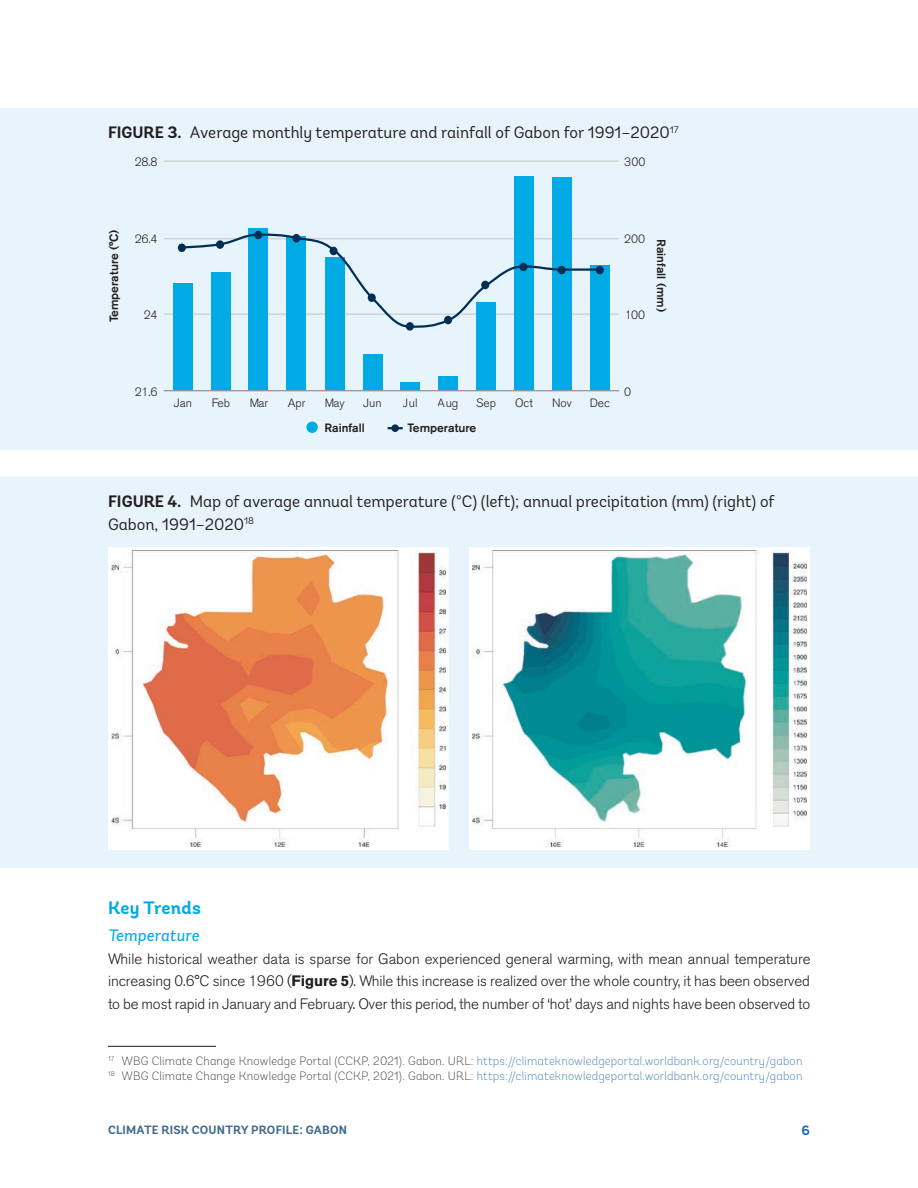
<style>
.page{position:relative;width:918px;height:1188px;background:#fff}
.page>*{position:absolute;margin:0;border:0;box-sizing:border-box;transform-origin:0 0}
.t1{font:700 18px "Andes";letter-spacing:.02em;color:#00abe5}
.t2{font:16.5px/22.5px "Andes";color:#231f20}
.t3{font:italic 16.5px "Andes";letter-spacing:.02em;color:#00abe5}
.t4{font:300 15px/22.5px "Akzidenz Grotesk BE";letter-spacing:-.005em;color:#231f20;text-align:justify}
.t5{font:700 13.5px "Andes";color:#236bad}
.t6{font:200 12px/15px "Andes";letter-spacing:.015em;color:#236bad}
.t7{font:300 12px "Akzidenz Grotesk BE";color:#231f20}
.t8{font:500 12px "Akzidenz Grotesk BE";color:#231f20}
.t9{font:700 12px "Andes";letter-spacing:.015em;color:#3f6a8d}
.s1{font-weight:700}
.s2{color:#231f20}
</style>
<div class="page">
<div style="left:0;top:108px;width:918px;height:342px;background:#e8f4fb"></div>
<hr style="left:164px;top:314px;width:455px;height:1px;background:#d1d2d4">
<hr style="left:164px;top:238px;width:455px;height:1px;background:#d1d2d4">
<hr style="left:164px;top:161px;width:455px;height:1px;background:#d1d2d4">
<div style="left:173px;top:283px;width:19px;height:108px;background:#00abe5"></div>
<div style="left:212px;top:272px;width:19px;height:119px;background:#00abe5"></div>
<div style="left:249px;top:228px;width:19px;height:163px;background:#00abe5"></div>
<div style="left:287px;top:237px;width:19px;height:154px;background:#00abe5"></div>
<div style="left:325px;top:257px;width:19px;height:134px;background:#00abe5"></div>
<div style="left:363px;top:355px;width:19px;height:36px;background:#00abe5"></div>
<div style="left:400px;top:382px;width:19px;height:9px;background:#00abe5"></div>
<div style="left:439px;top:376px;width:19px;height:15px;background:#00abe5"></div>
<div style="left:477px;top:302px;width:19px;height:89px;background:#00abe5"></div>
<div style="left:515px;top:176px;width:19px;height:215px;background:#00abe5"></div>
<div style="left:552px;top:177px;width:19px;height:214px;background:#00abe5"></div>
<div style="left:590px;top:265px;width:19px;height:126px;background:#00abe5"></div>
<svg style="left:180px;top:232px;width:422px;height:97px"></svg>
<div style="left:178px;top:244px;width:8px;height:8px;background:#002e54;border-radius:50%"></div>
<div style="left:216px;top:240px;width:8px;height:9px;background:#002e54;border-radius:50%"></div>
<div style="left:254px;top:231px;width:8px;height:8px;background:#002e54;border-radius:50%"></div>
<div style="left:292px;top:234px;width:8px;height:8px;background:#002e54;border-radius:50%"></div>
<div style="left:330px;top:247px;width:8px;height:8px;background:#002e54;border-radius:50%"></div>
<div style="left:368px;top:293px;width:8px;height:9px;background:#002e54;border-radius:50%"></div>
<div style="left:406px;top:322px;width:8px;height:9px;background:#002e54;border-radius:50%"></div>
<div style="left:444px;top:316px;width:8px;height:8px;background:#002e54;border-radius:50%"></div>
<div style="left:481px;top:281px;width:8px;height:8px;background:#002e54;border-radius:50%"></div>
<div style="left:519px;top:263px;width:8px;height:8px;background:#002e54;border-radius:50%"></div>
<div style="left:558px;top:266px;width:8px;height:8px;background:#002e54;border-radius:50%"></div>
<div style="left:596px;top:266px;width:8px;height:8px;background:#002e54;border-radius:50%"></div>
<div style="left:306px;top:422px;width:12px;height:11px;background:#00abe5;border-radius:50%"></div>
<svg style="left:388px;top:427px;width:15px;height:2px"></svg>
<div style="left:391px;top:424px;width:8px;height:8px;background:#002e54;border-radius:50%"></div>
<hr style="left:164px;top:390px;width:455px;height:1px;background:#939598">
<div style="left:0;top:477px;width:918px;height:391px;background:#e8f4fb"></div>
<div style="left:108px;top:547px;width:341px;height:303px;background:#fff"></div>
<img style="left:111px;top:550px;width:335px;height:297px">
<div style="left:469px;top:547px;width:341px;height:303px;background:#fff"></div>
<img style="left:472px;top:550px;width:335px;height:297px">
<hr style="left:108px;top:1046px;width:108px;height:1px;background:#231f20">
<p class="t2" style="left:108px;top:121px;width:572px"><span class="s1">FIGURE 3.</span> Average monthly temperature and rainfall of Gabon for 1991–2020<sup>17</sup></p>
<p class="t7" style="left:134px;top:155px;width:24px">28.8</p>
<p class="t7" style="left:624px;top:155px;width:23px">300</p>
<p class="t8" style="left:107px;top:322px;width:95px;rotate:-90deg">Temperature (°C)</p>
<p class="t8" style="left:669px;top:239px;width:75px;rotate:90deg">Rainfall (mm)</p>
<p class="t7" style="left:134px;top:232px;width:24px">26.4</p>
<p class="t7" style="left:624px;top:232px;width:22px">200</p>
<p class="t7" style="left:143px;top:308px;width:15px">24</p>
<p class="t7" style="left:624px;top:308px;width:22px">100</p>
<p class="t7" style="left:134px;top:385px;width:24px">21.6</p>
<p class="t7" style="left:174px;top:396px;width:20px">Jan</p>
<p class="t7" style="left:211px;top:396px;width:20px">Feb</p>
<p class="t7" style="left:249px;top:396px;width:21px">Mar</p>
<p class="t7" style="left:288px;top:396px;width:19px">Apr</p>
<p class="t7" style="left:324px;top:396px;width:22px">May</p>
<p class="t7" style="left:363px;top:396px;width:20px">Jun</p>
<p class="t7" style="left:403px;top:396px;width:16px">Jul</p>
<p class="t7" style="left:438px;top:396px;width:22px">Aug</p>
<p class="t7" style="left:476px;top:396px;width:21px">Sep</p>
<p class="t7" style="left:515px;top:396px;width:19px">Oct</p>
<p class="t7" style="left:552px;top:396px;width:21px">Nov</p>
<p class="t7" style="left:590px;top:396px;width:22px">Dec</p>
<p class="t8" style="left:324px;top:420px;width:42px">Rainfall</p>
<p class="t8" style="left:407px;top:420px;width:70px">Temperature</p>
<p class="t7" style="left:624px;top:385px;width:8px">0</p>
<p class="t2" style="left:108px;top:490px;width:668px"><span class="s1">FIGURE 4.</span> Map of average annual temperature (°C) (left); annual precipitation (mm) (right) of<br>Gabon, 1991–2020<sup>18</sup></p>
<p class="t1" style="left:108px;top:897px;width:95px">Key Trends</p>
<p class="t3" style="left:108px;top:926px;width:93px">Temperature</p>
<p class="t4" style="left:108px;top:948px;width:704px">While historical weather data is sparse for Gabon experienced general warming, with mean annual temperature increasing 0.6°C since 1960 (<span class="s1">Figure 5</span>). While this increase is realized over the whole country, it has been observed to be most rapid in January and February. Over this period, the number of ‘hot’ days and nights have been observed to</p>
<p class="t6" style="left:108px;top:1053px;width:696px"><sup>17</sup> <span class="s2">WBG Climate Change Knowledge Portal (CCKP, 2021). Gabon. URL:</span> https://climateknowledgeportal.worldbank.org/country/gabon<br><sup>18</sup> <span class="s2">WBG Climate Change Knowledge Portal (CCKP, 2021). Gabon. URL:</span> https://climateknowledgeportal.worldbank.org/country/gabon</p>
<p class="t9" style="left:108px;top:1122px;width:241px">CLIMATE RISK COUNTRY PROFILE: GABON</p>
<p class="t5" style="left:802px;top:1122px;width:10px">6</p>
</div>
